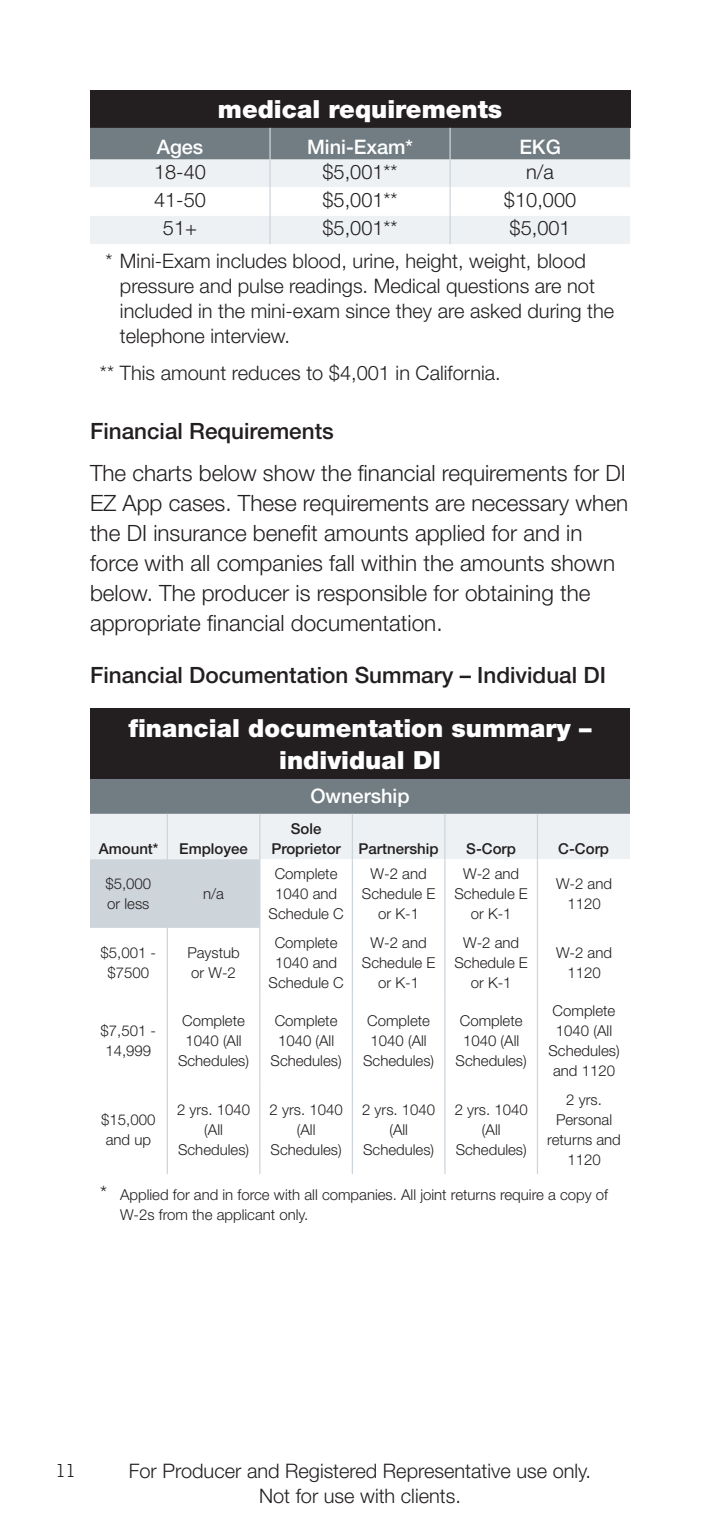
<style>
.page{position:relative;width:720px;height:1530px;background:#fff}
.page>*{position:absolute;margin:0;border:0;box-sizing:border-box;transform-origin:0 0}
.t1{font:900 25px/32.5px "Helvetica Neue LT Std";color:#fff;text-align:center}
.t2{font:300 22.5px/30px "Helvetica Neue LT Std";color:#231f20}
.t3{font:500 22.5px "Helvetica Neue LT Std";color:#231f20}
.t4{font:22.5px "Eureka Sans Light Caps";color:#231f20}
.t5{font:300 20px/25px "Helvetica Neue LT Std";color:#231f20}
.t6{font:500 20px "Helvetica Neue LT Std";color:#fff}
.t7{font:300 15px/20px "Helvetica Neue LT Std";color:#231f20;text-align:center}
.t8{font:500 15px/20px "Helvetica Neue LT Std";color:#231f20}
.s1{font-size:20px}
</style>
<div class="page">
<div style="left:90px;top:90px;width:540px;height:38px;background:#231f20"></div>
<div style="left:90px;top:128px;width:540px;height:32px;background:#717d83"></div>
<div style="left:90px;top:160px;width:540px;height:27px;background:#edf1f3"></div>
<div style="left:90px;top:216px;width:540px;height:28px;background:#edf1f3"></div>
<hr style="left:269px;top:128px;width:2px;height:32px;background:#cdd5db">
<hr style="left:449px;top:128px;width:2px;height:32px;background:#cdd5db">
<hr style="left:269px;top:160px;width:2px;height:27px;background:#cdd5db">
<hr style="left:449px;top:160px;width:2px;height:27px;background:#cdd5db">
<hr style="left:269px;top:187px;width:2px;height:29px;background:#cdd5db">
<hr style="left:449px;top:187px;width:2px;height:29px;background:#cdd5db">
<hr style="left:269px;top:216px;width:2px;height:28px;background:#cdd5db">
<hr style="left:449px;top:216px;width:2px;height:28px;background:#cdd5db">
<div style="left:90px;top:709px;width:540px;height:70px;background:#231f20"></div>
<div style="left:90px;top:779px;width:540px;height:35px;background:#717d83"></div>
<div style="left:90px;top:814px;width:540px;height:45px;background:#edf1f3"></div>
<svg style="left:90px;top:859px;width:262px;height:69px;fill:#cdd5db"></svg>
<svg style="left:166px;top:928px;width:186px;height:246px"></svg>
<hr style="left:167px;top:814px;width:1px;height:45px;background:#cdd5db">
<hr style="left:259px;top:814px;width:1px;height:45px;background:#cdd5db">
<hr style="left:352px;top:814px;width:1px;height:45px;background:#cdd5db">
<hr style="left:444px;top:814px;width:2px;height:45px;background:#cdd5db">
<hr style="left:537px;top:814px;width:1px;height:45px;background:#cdd5db">
<hr style="left:167px;top:859px;width:1px;height:69px;background:#cdd5db">
<hr style="left:259px;top:859px;width:1px;height:69px;background:#cdd5db">
<hr style="left:352px;top:859px;width:1px;height:69px;background:#cdd5db">
<hr style="left:444px;top:859px;width:2px;height:69px;background:#cdd5db">
<hr style="left:537px;top:859px;width:1px;height:69px;background:#cdd5db">
<hr style="left:167px;top:928px;width:1px;height:69px;background:#cdd5db">
<hr style="left:259px;top:928px;width:1px;height:69px;background:#cdd5db">
<hr style="left:352px;top:928px;width:1px;height:69px;background:#cdd5db">
<hr style="left:444px;top:928px;width:2px;height:69px;background:#cdd5db">
<hr style="left:537px;top:928px;width:1px;height:69px;background:#cdd5db">
<hr style="left:167px;top:997px;width:1px;height:88px;background:#cdd5db">
<hr style="left:259px;top:997px;width:1px;height:88px;background:#cdd5db">
<hr style="left:352px;top:997px;width:1px;height:88px;background:#cdd5db">
<hr style="left:444px;top:997px;width:2px;height:88px;background:#cdd5db">
<hr style="left:537px;top:997px;width:1px;height:88px;background:#cdd5db">
<hr style="left:167px;top:1085px;width:1px;height:89px;background:#cdd5db">
<hr style="left:259px;top:1085px;width:1px;height:89px;background:#cdd5db">
<hr style="left:352px;top:1085px;width:1px;height:89px;background:#cdd5db">
<hr style="left:444px;top:1085px;width:2px;height:89px;background:#cdd5db">
<hr style="left:537px;top:1085px;width:1px;height:89px;background:#cdd5db">
<h1 class="t1" style="left:218px;top:93px;width:286px">medical requirements</h1>
<h3 class="t6" style="left:157px;top:135px;width:48px">Ages</h3>
<h3 class="t6" style="left:307px;top:135px;width:107px">Mini-Exam*</h3>
<h3 class="t6" style="left:519px;top:135px;width:43px">EKG</h3>
<h3 class="t5" style="left:154px;top:159px;width:53px">18-40</h3>
<h3 class="t5" style="left:322px;top:159px;width:77px">$5,001**</h3>
<h3 class="t5" style="left:526px;top:159px;width:29px">n/a</h3>
<h3 class="t5" style="left:154px;top:187px;width:53px">41-50</h3>
<h3 class="t5" style="left:322px;top:187px;width:77px">$5,001**</h3>
<h3 class="t5" style="left:504px;top:187px;width:74px">$10,000</h3>
<h3 class="t5" style="left:163px;top:215px;width:36px">51+</h3>
<h3 class="t5" style="left:322px;top:215px;width:77px">$5,001**</h3>
<h3 class="t5" style="left:106px;top:211px;width:482px;line-height:33px;text-indent:404px">$5,001<br>* Mini-Exam includes blood, urine, height, weight, blood</h3>
<h3 class="t5" style="left:120px;top:273px;width:496px">pressure and pulse readings. Medical questions are not included in the mini-exam since they are asked during the telephone interview.</h3>
<h3 class="t5" style="left:100px;top:360px;width:402px">** This amount reduces to $4,001 in California.</h3>
<h2 class="t3" style="left:90px;top:418px;width:245px">Financial Requirements</h2>
<p class="t2" style="left:90px;top:457px;width:540px">The charts below show the financial requirements for DI EZ App cases. These requirements are necessary when the DI insurance benefit amounts applied for and in force with all companies fall within the amounts shown below. The producer is responsible for obtaining the appropriate financial documentation.</p>
<h2 class="t3" style="left:90px;top:662px;width:517px">Financial Documentation Summary – Individual DI</h2>
<h1 class="t1" style="left:128px;top:711px;width:465px">financial documentation summary – individual DI</h1>
<h3 class="t6" style="left:310px;top:784px;width:101px">Ownership</h3>
<p class="t8" style="left:99px;top:838px;width:61px">Amount*</p>
<p class="t8" style="left:179px;top:838px;width:70px">Employee</p>
<p class="t8" style="left:271px;top:818px;width:169px;text-indent:19px">Sole<br>Proprietor Partnership</p>
<p class="t8" style="left:466px;top:838px;width:51px">S-Corp</p>
<p class="t8" style="left:558px;top:838px;width:52px">C-Corp</p>
<p class="t7" style="left:105px;top:873px;width:47px;text-align:left">$5,000 or less</p>
<p class="t7" style="left:203px;top:883px;width:22px">n/a</p>
<p class="t7" style="left:269px;top:863px;width:77px">Complete<br>1040 and<br>Schedule C</p>
<p class="t7" style="left:362px;top:863px;width:75px">W-2 and<br>Schedule E or K-1</p>
<p class="t7" style="left:455px;top:863px;width:75px">W-2 and<br>Schedule E or K-1</p>
<p class="t7" style="left:556px;top:873px;width:58px">W-2 and<br>1120</p>
<p class="t7" style="left:101px;top:942px;width:57px">$5,001 - $7500</p>
<p class="t7" style="left:187px;top:942px;width:54px;text-align:left">Paystub or W-2</p>
<p class="t7" style="left:269px;top:932px;width:77px">Complete<br>1040 and<br>Schedule C</p>
<p class="t7" style="left:362px;top:932px;width:75px">W-2 and<br>Schedule E or K-1</p>
<p class="t7" style="left:455px;top:932px;width:75px">W-2 and<br>Schedule E or K-1</p>
<p class="t7" style="left:556px;top:942px;width:58px">W-2 and<br>1120</p>
<p class="t7" style="left:101px;top:1021px;width:57px">$7,501 -<br>14,999</p>
<p class="t7" style="left:178px;top:1011px;width:73px">Complete<br>1040 (All<br>Schedules)</p>
<p class="t7" style="left:271px;top:1011px;width:73px">Complete<br>1040 (All<br>Schedules)</p>
<p class="t7" style="left:363px;top:1011px;width:73px">Complete<br>1040 (All<br>Schedules)</p>
<p class="t7" style="left:456px;top:1011px;width:73px">Complete<br>1040 (All<br>Schedules)</p>
<p class="t7" style="left:548px;top:1001px;width:73px">Complete<br>1040 (All<br>Schedules) and 1120</p>
<p class="t7" style="left:101px;top:1109px;width:56px;text-align:left">$15,000 and up</p>
<p class="t7" style="left:177px;top:1099px;width:75px">2 yrs. 1040 (All<br>Schedules)</p>
<p class="t7" style="left:270px;top:1099px;width:75px">2 yrs. 1040 (All<br>Schedules)</p>
<p class="t7" style="left:362px;top:1099px;width:75px">2 yrs. 1040 (All<br>Schedules)</p>
<p class="t7" style="left:455px;top:1099px;width:75px">2 yrs. 1040 (All<br>Schedules)</p>
<p class="t7" style="left:547px;top:1089px;width:75px">2 yrs.<br>Personal returns and<br>1120</p>
<p class="t7" style="left:120px;top:1184px;width:490px;text-align:left;text-indent:-20px"><span class="s1">*</span> Applied for and in force with all companies. All joint returns require a copy of<br>W-2s from the applicant only.</p>
<h2 class="t4" style="left:56px;top:1460px;width:21px">11</h2>
<h3 class="t5" style="left:129px;top:1458px;width:464px;text-align:center">For Producer and Registered Representative use only.<br>Not for use with clients.</h3>
</div>
